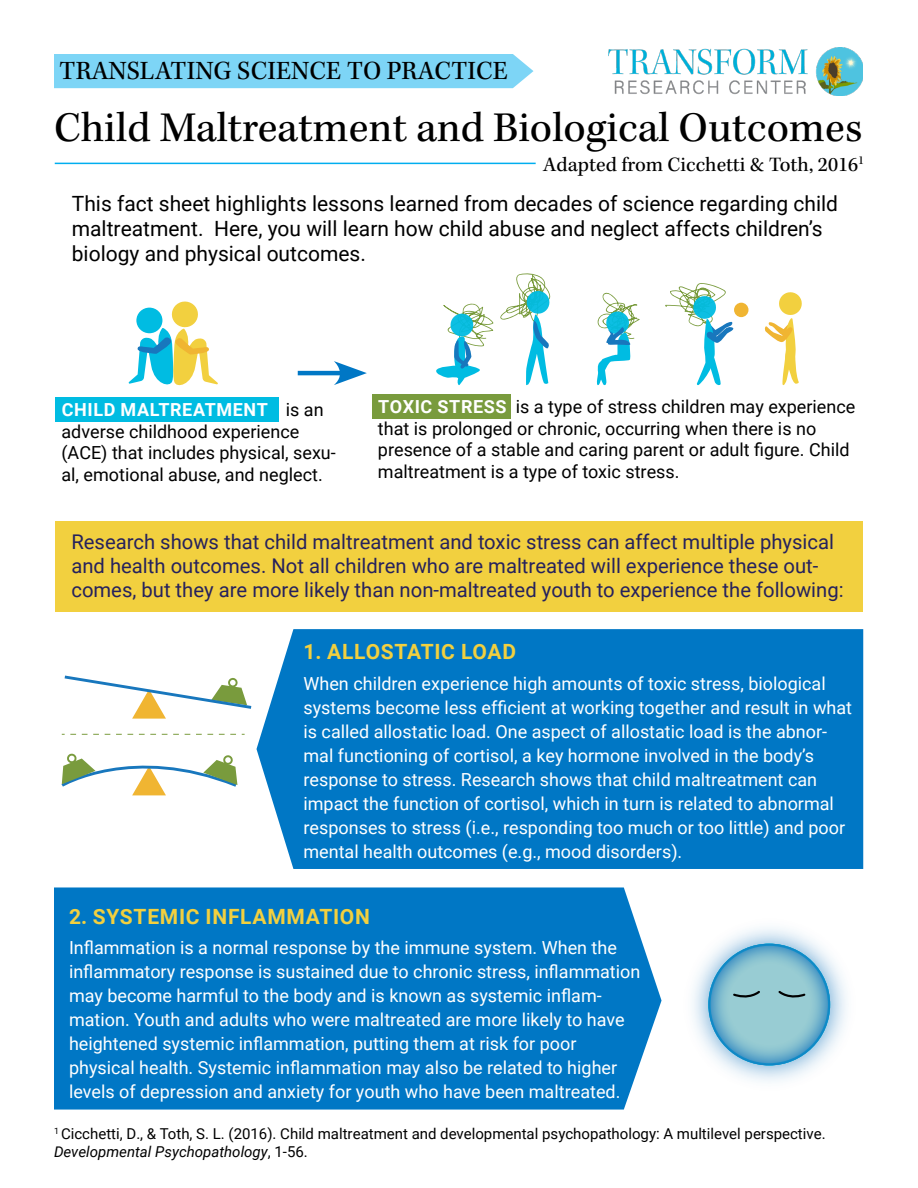
<style>
.page{position:relative;width:918px;height:1188px;background:#fff}
.page>*{position:absolute;margin:0;border:0;box-sizing:border-box;transform-origin:0 0}
.t1{font:43.5px "Kepler Std";color:#000}
.t2{font:27px "Kepler Std";color:#000}
.t3{font:21px/25.2px "Roboto";color:#000}
.t4{font:700 21px "Roboto";letter-spacing:.035em;color:#f2d03f}
.t5{font:21px "Kepler Std";color:#000}
.t6{font:20.25px/24.3px "Roboto";color:#25215d}
.t7{font:18px/24px "Roboto";color:#fff}
.t8{font:18px/21.6px "Roboto";color:#000}
.t9{font:15px/18px "Roboto";color:#000}
.s1{font-weight:700;color:#fff}
.s2{font-style:italic}
</style>
<div class="page">
<div style="left:55px;top:397px;width:224px;height:24px;background:#00bce2"></div>
<div style="left:373px;top:394px;width:138px;height:24px;background:#799b3d"></div>
<div style="left:55px;top:521px;width:807px;height:91px;background:#f2d03f"></div>
<hr style="left:55px;top:163px;width:481px;height:1px;background:#00aeef">
<div style="left:54px;top:54px;width:480px;height:34px;background:#7dd5f6"></div>
<img style="left:609px;top:48px;width:253px;height:48px">
<svg style="left:129px;top:302px;width:89px;height:83px"></svg>
<svg style="left:436px;top:303px;width:57px;height:82px"></svg>
<svg style="left:500px;top:273px;width:51px;height:112px"></svg>
<svg style="left:596px;top:292px;width:44px;height:93px"></svg>
<svg style="left:665px;top:283px;width:70px;height:102px"></svg>
<div style="left:734px;top:303px;width:14px;height:14px;background:#f0b532;border-radius:50%"></div>
<svg style="left:764px;top:292px;width:38px;height:93px"></svg>
<hr style="left:298px;top:371px;width:50px;height:4px;background:#0077c5">
<svg style="left:334px;top:361px;width:33px;height:24px"></svg>
<div style="left:256px;top:629px;width:607px;height:240px;background:#0077c5"></div>
<svg style="left:62px;top:753px;width:176px;height:42px"></svg>
<svg style="left:64px;top:676px;width:187px;height:43px"></svg>
<svg style="left:62px;top:734px;width:183px;height:1px"></svg>
<div style="left:54px;top:887px;width:608px;height:223px;background:#0077c5"></div>
<img style="left:692px;top:927px;width:155px;height:155px">
<svg style="left:709px;top:945px;width:120px;height:119px;background:#82becf"></svg>
<div style="left:708px;top:944px;width:122px;height:121px;border:2px solid #1877bd;border-radius:50%"></div>
<svg style="left:731px;top:989px;width:31px;height:9px"></svg>
<svg style="left:776px;top:989px;width:31px;height:9px"></svg>
<h2 class="t2" style="left:59px;top:55px;width:450px">TRANSLATING SCIENCE TO PRACTICE</h2>
<h1 class="t1" style="left:54px;top:103px;width:810px">Child Maltreatment and Biological Outcomes</h1>
<p class="t5" style="left:543px;top:153px;width:322px">Adapted from Cicchetti &amp; Toth, 2016<sup>1</sup></p>
<p class="t3" style="left:72px;top:190px;width:768px">This fact sheet highlights lessons learned from decades of science regarding child maltreatment. Here, you will learn how child abuse and neglect affects children’s biology and physical outcomes.</p>
<p class="t8" style="left:61px;top:398px;width:276px"><span class="s1">CHILD MALTREATMENT</span> is an adverse childhood experience (ACE) that includes physical, sexu&shy;al, emotional abuse, and neglect.</p>
<p class="t8" style="left:378px;top:395px;width:479px"><span class="s1">TOXIC STRESS</span> is a type of stress children may experience that is prolonged or chronic, occurring when there is no presence of a stable and caring parent or adult figure. Child maltreatment is a type of toxic stress.</p>
<p class="t6" style="left:71px;top:529px;width:774px">Research shows that child maltreatment and toxic stress can affect multiple physical and health outcomes. Not all children who are maltreated will experience these out&shy;comes, but they are more likely than non-maltreated youth to experience the following:</p>
<p class="t4" style="left:304px;top:637px;width:214px">1. ALLOSTATIC LOAD</p>
<p class="t7" style="left:304px;top:671px;width:550px">When children experience high amounts of toxic stress, biological systems become less efficient at working together and result in what is called allostatic load. One aspect of allostatic load is the abnor&shy;mal functioning of cortisol, a key hormone involved in the body’s response to stress. Research shows that child maltreatment can impact the function of cortisol, which in turn is related to abnormal responses to stress (i.e., responding too much or too little) and poor mental health outcomes (e.g., mood disorders).</p>
<p class="t4" style="left:69px;top:902px;width:303px">2. SYSTEMIC INFLAMMATION</p>
<p class="t7" style="left:69px;top:935px;width:573px">Inflammation is a normal response by the immune system. When the inflammatory response is sustained due to chronic stress, inflammation may become harmful to the body and is known as systemic inflam&shy;mation. Youth and adults who were maltreated are more likely to have heightened systemic inflammation, putting them at risk for poor physical health. Systemic inflammation may also be related to higher levels of depression and anxiety for youth who have been maltreated.</p>
<p class="t9" style="left:54px;top:1124px;width:773px"><sup>1</sup> Cicchetti, D., &amp; Toth, S. L. (2016). Child maltreatment and developmental psychopathology: A multilevel perspective.<br><span class="s2">Developmental Psychopathology</span>, 1-56.</p>
</div>
